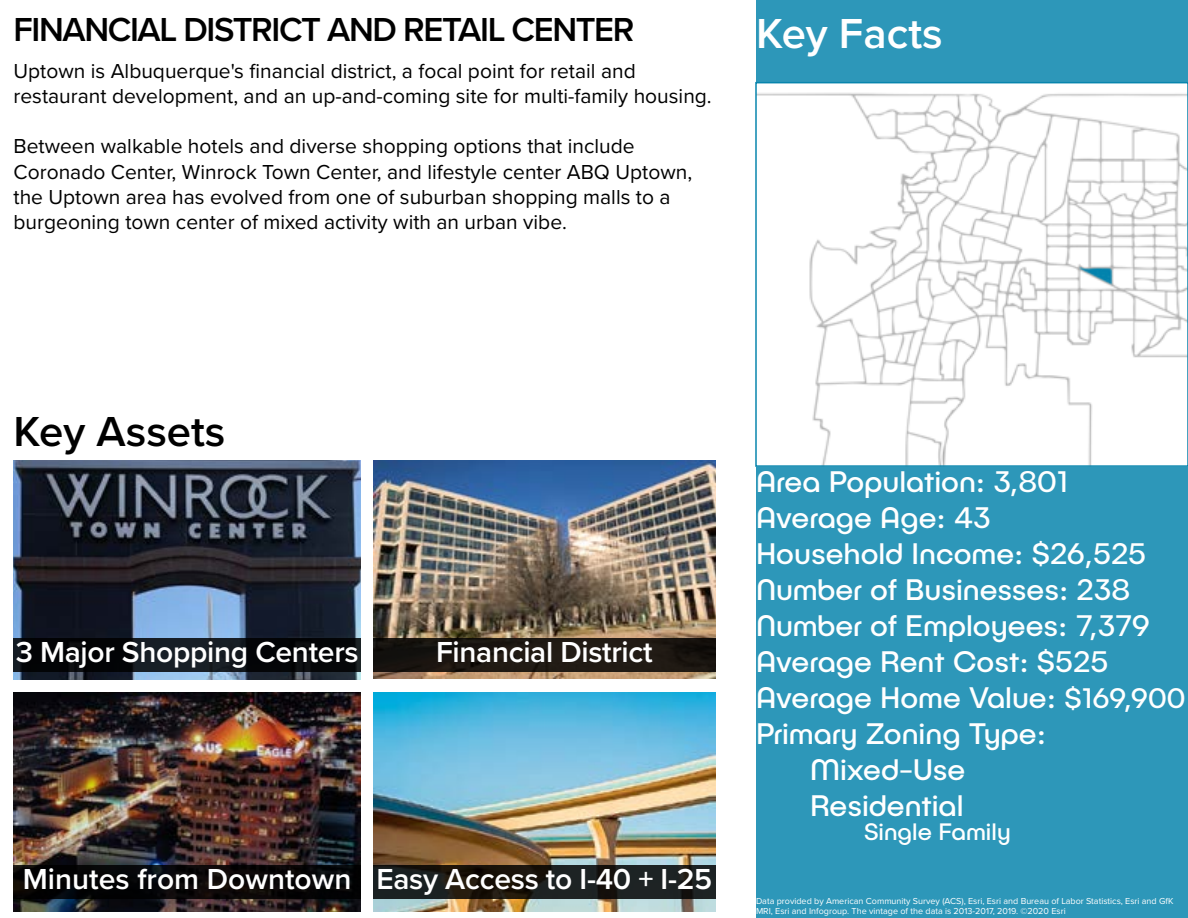
<style>
.page{position:relative;width:1188px;height:918px;background:#fff}
.page>*{position:absolute;margin:0;border:0;box-sizing:border-box;transform-origin:0 0}
.t1{font:600 43.5px "Proxima Nova";color:#000}
.t2{font:600 43.5px "Proxima Nova";color:#fff}
.t3{font:600 34.5px "Proxima Nova";letter-spacing:-.04em;color:#000}
.t4{font:30px "Publica Play";color:#fff}
.t5{font:600 30px "Proxima Nova";letter-spacing:-.01em;color:#fff}
.t6{font:24px "Publica Play";color:#fff}
.t7{font:21px/25.2px "Proxima Nova";color:#000}
.t8{font:9px/10.8px "Proxima Nova";color:#fff}
.s1{font-size:28.5px}
</style>
<div class="page">
<div style="left:756px;top:0;width:432px;height:918px;background:#2d97b9"></div>
<img style="left:14px;top:461px;width:347px;height:219px">
<img style="left:373px;top:461px;width:343px;height:218px">
<img style="left:14px;top:692px;width:347px;height:219px">
<img style="left:373px;top:692px;width:343px;height:219px">
<svg style="left:14px;top:638px;width:347px;height:34px;background:#0a0d11"></svg>
<div style="left:373px;top:638px;width:343px;height:34px;background:linear-gradient(to right,#191410,#201913)"></div>
<div style="left:14px;top:865px;width:347px;height:34px;background:#000"></div>
<svg style="left:373px;top:865px;width:343px;height:34px;background:#1b1b19"></svg>
<img style="left:758px;top:85px;width:427px;height:379px">
<div style="left:755px;top:82px;width:433px;height:385px;border:2px solid #0885ad"></div>
<h2 class="t3" style="left:14px;top:4px;width:622px">FINANCIAL DISTRICT AND RETAIL CENTER</h2>
<p class="t7" style="left:14px;top:57px;width:700px">Uptown is Albuquerque's financial district, a focal point for retail and restaurant development, and an up-and-coming site for multi-family housing.</p>
<p class="t7" style="left:14px;top:133px;width:680px">Between walkable hotels and diverse shopping options that include Coronado Center, Winrock Town Center, and lifestyle center ABQ Uptown, the Uptown area has evolved from one of suburban shopping malls to a burgeoning town center of mixed activity with an urban vibe.</p>
<h1 class="t2" style="left:756px;top:1px;width:188px">Key Facts</h1>
<h1 class="t1" style="left:14px;top:399px;width:213px">Key Assets</h1>
<h3 class="t5" style="left:16px;top:629px;width:344px">3 Major Shopping Centers</h3>
<h3 class="t5" style="left:436px;top:629px;width:218px">Financial District</h3>
<h3 class="t5" style="left:23px;top:856px;width:691px">Minutes from Downtown Easy Access to I-40 + I-25</h3>
<h3 class="t4" style="left:756px;top:463px;width:314px">Area Population: 3,801</h3>
<h3 class="t4" style="left:756px;top:499px;width:236px">Average Age: 43</h3>
<h3 class="t4" style="left:756px;top:535px;width:392px">Household Income: $26,525</h3>
<h3 class="t4" style="left:756px;top:571px;width:376px">Number of Businesses: 238</h3>
<h3 class="t4" style="left:756px;top:607px;width:395px">Number of Employees: 7,379</h3>
<h3 class="t4" style="left:756px;top:643px;width:354px">Average Rent Cost: $525</h3>
<h3 class="t4" style="left:756px;top:679px;width:431px">Average Home Value: <span class="s1">$169,900</span></h3>
<h3 class="t4" style="left:756px;top:715px;width:292px">Primary Zoning Type:</h3>
<h3 class="t4" style="left:810px;top:751px;width:157px">Mixed-Use</h3>
<h3 class="t4" style="left:810px;top:787px;width:155px">Residential</h3>
<p class="t6" style="left:864px;top:816px;width:148px">Single Family</p>
<p class="t8" style="left:756px;top:895px;width:419px">Data provided by American Community Survey (ACS), Esri, Esri and Bureau of Labor Statistics, Esri and GfK<br>MRI, Esri and Infogroup. The vintage of the data is 2013-2017, 2019. ©2020 Esri</p>
</div>
